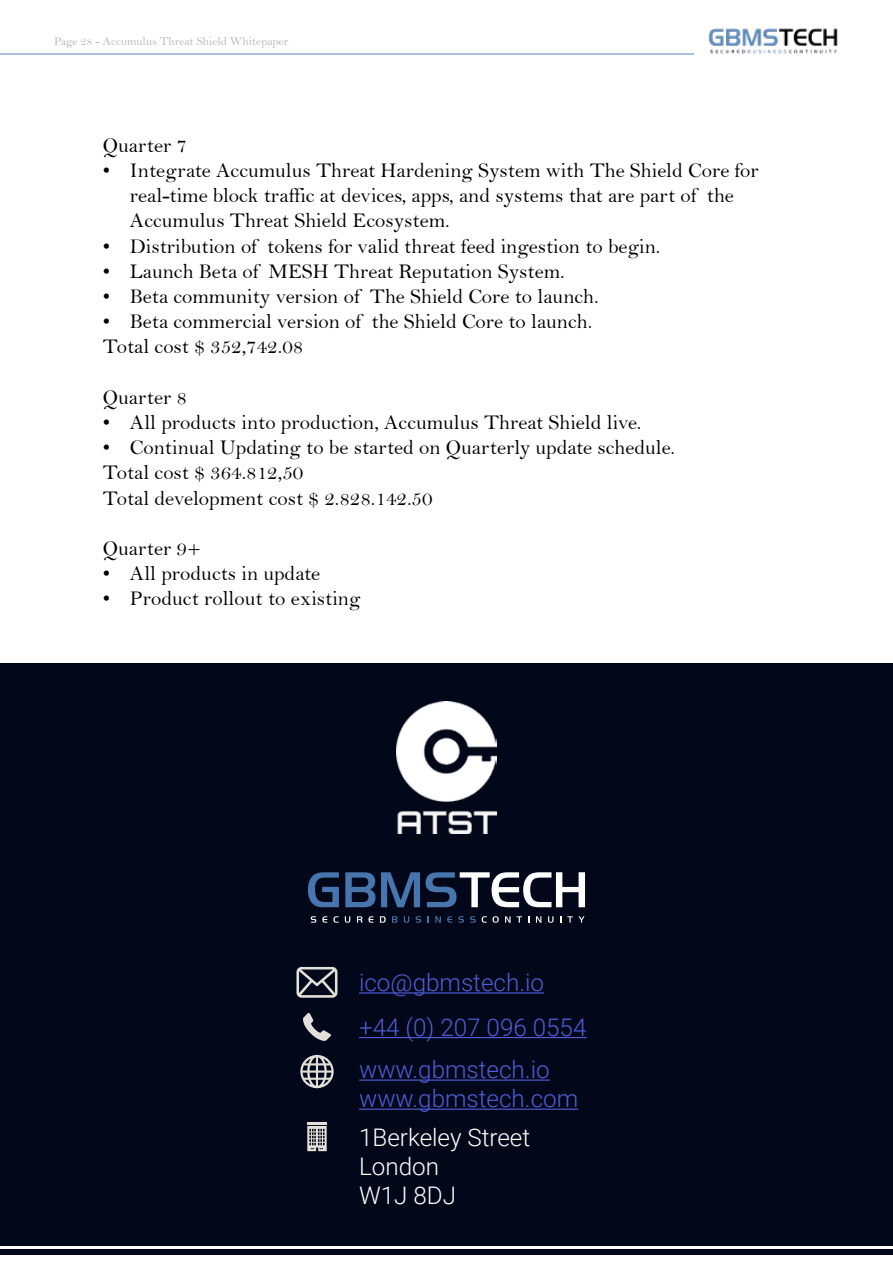
<style>
.page{position:relative;width:893px;height:1263px;background:#fff}
.page>*{position:absolute;margin:0;border:0;box-sizing:border-box;transform-origin:0 0}
.t1{font:300 24.3px/43.5px "Roboto";color:#4f5cd6}
.t2{font:300 24.3px/29.1px "Roboto";color:#fff}
.t3{font:21px/25.2px "Bell";color:#000}
.t4{font:12px "Bell";color:#b8b8b8}
</style>
<div class="page">
<img style="left:708px;top:28px;width:130px;height:26px">
<hr style="left:0;top:54px;width:694px;height:1px;background:#5286b9">
<div style="left:0;top:663px;width:893px;height:582px;background:#020719"></div>
<div style="left:0;top:1249px;width:893px;height:6px;background:#020719"></div>
<svg style="left:308px;top:872px;width:31px;height:35px"></svg>
<svg style="left:345px;top:872px;width:30px;height:35px"></svg>
<svg style="left:381px;top:872px;width:204px;height:35px"></svg>
<svg style="left:311px;top:916px;width:5px;height:7px"></svg>
<svg style="left:322px;top:916px;width:5px;height:7px"></svg>
<svg style="left:333px;top:916px;width:6px;height:7px"></svg>
<svg style="left:345px;top:916px;width:5px;height:7px"></svg>
<svg style="left:357px;top:916px;width:5px;height:7px"></svg>
<svg style="left:368px;top:916px;width:5px;height:7px"></svg>
<svg style="left:380px;top:916px;width:6px;height:7px"></svg>
<svg style="left:392px;top:916px;width:5px;height:7px"></svg>
<svg style="left:404px;top:916px;width:5px;height:7px"></svg>
<svg style="left:416px;top:916px;width:5px;height:7px"></svg>
<svg style="left:435px;top:916px;width:6px;height:7px"></svg>
<svg style="left:447px;top:916px;width:5px;height:7px"></svg>
<svg style="left:458px;top:916px;width:6px;height:7px"></svg>
<svg style="left:470px;top:916px;width:6px;height:7px"></svg>
<svg style="left:482px;top:916px;width:17px;height:7px"></svg>
<svg style="left:505px;top:916px;width:6px;height:7px"></svg>
<svg style="left:517px;top:916px;width:5px;height:7px"></svg>
<svg style="left:536px;top:916px;width:5px;height:7px"></svg>
<svg style="left:548px;top:916px;width:5px;height:7px"></svg>
<svg style="left:567px;top:916px;width:18px;height:7px"></svg>
<svg style="left:296px;top:967px;width:41px;height:31px"></svg>
<svg style="left:303px;top:1013px;width:28px;height:28px"></svg>
<hr style="left:359px;top:992px;width:185px;height:1px;background:#4f5cd6">
<hr style="left:359px;top:1037px;width:228px;height:1px;background:#4f5cd6">
<hr style="left:359px;top:1079px;width:191px;height:2px;background:#4f5cd6">
<hr style="left:359px;top:1108px;width:219px;height:2px;background:#4f5cd6">
<svg style="left:300px;top:1055px;width:34px;height:33px"></svg>
<hr style="left:307px;top:1123px;width:20px;height:2px;background:#e3e0d9">
<svg style="left:307px;top:1126px;width:20px;height:25px"></svg>
<img style="left:397px;top:702px;width:99px;height:131px">
<p class="t4" style="left:54px;top:34px;width:236px">Page 28 - Accumulus Threat Shield Whitepaper</p>
<p class="t3" style="left:103px;top:132px;width:86px">Quarter 7</p>
<p class="t3" style="left:130px;top:158px;width:630px;text-indent:-27px">• Integrate Accumulus Threat Hardening System with The Shield Core for real-time block traffic at devices, apps, and systems that are part of the<br>Accumulus Threat Shield Ecosystem.</p>
<p class="t3" style="left:103px;top:233px;width:559px">• Distribution of tokens for valid threat feed ingestion to begin.</p>
<p class="t3" style="left:103px;top:258px;width:463px">• Launch Beta of MESH Threat Reputation System.</p>
<p class="t3" style="left:103px;top:284px;width:497px">• Beta community version of The Shield Core to launch.</p>
<p class="t3" style="left:103px;top:309px;width:491px">• Beta commercial version of the Shield Core to launch.<br>Total cost $ 352,742.08</p>
<p class="t3" style="left:103px;top:384px;width:86px">Quarter 8</p>
<p class="t3" style="left:103px;top:410px;width:540px">• All products into production, Accumulus Threat Shield live.</p>
<p class="t3" style="left:103px;top:435px;width:574px">• Continual Updating to be started on Quarterly update schedule.<br>Total cost $ 364.812,50<br>Total development cost $ 2.828.142.50</p>
<p class="t3" style="left:103px;top:536px;width:100px">Quarter 9+</p>
<p class="t3" style="left:103px;top:561px;width:219px">• All products in update</p>
<p class="t3" style="left:103px;top:586px;width:259px">• Product rollout to existing</p>
<p class="t1" style="left:359px;top:960px;width:229px">ico@gbmstech.io +44 (0) 207 096 0554 www.gbmstech.io</p>
<p class="t1" style="left:359px;top:1076px;width:221px">www.gbmstech.com</p>
<p class="t2" style="left:359px;top:1122px;width:173px">1Berkeley Street<br>London<br>W1J 8DJ</p>
</div>
